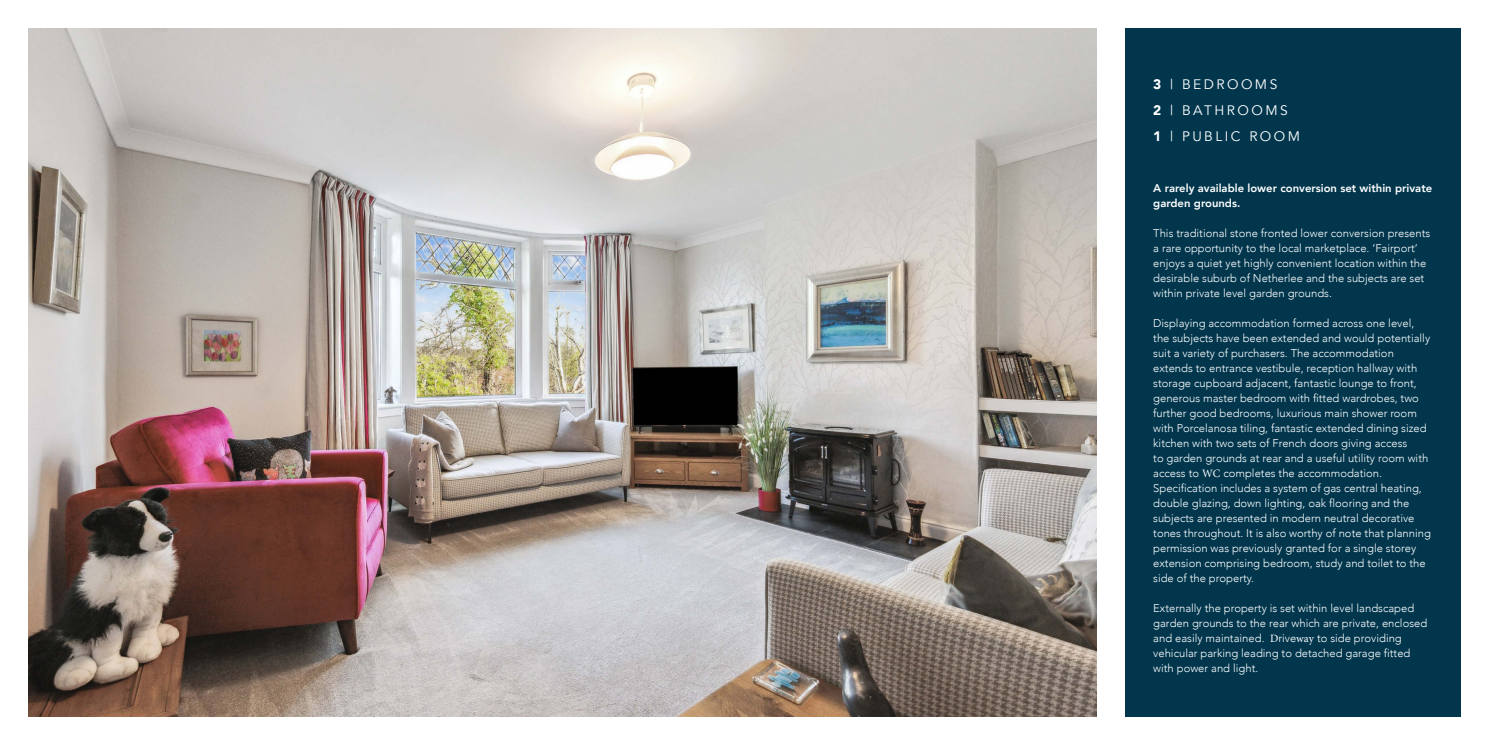
<style>
.page{position:relative;width:1489px;height:745px;background:#fff}
.page>*{position:absolute;margin:0;border:0;box-sizing:border-box;transform-origin:0 0}
.t1{font:13.75px/26.2px "Avenir";letter-spacing:.18em;color:#fff}
.t2{font:300 11.25px/15px "Avenir";color:#fff}
.t3{font:800 11.25px/15px "Avenir";color:#fff}
.s1{font-weight:900}
.s2{font-family:"Minion Pro";font-weight:400}
</style>
<div class="page">
<div style="left:28px;top:28px;width:1432px;height:688px;background:#01364d"></div>
<div style="left:1096px;top:0;width:28px;height:744px;background:#fff"></div>
<img style="left:28px;top:28px;width:1068px;height:688px">
<p class="t1" style="left:1153px;top:71px;width:148px"><span class="s1">3</span> | BEDROOMS<br><span class="s1">2</span> | BATHROOMS<br><span class="s1">1</span> | PUBLIC ROOM</p>
<p class="t3" style="left:1153px;top:180px;width:280px">A rarely available lower conversion set within private garden grounds.</p>
<p class="t2" style="left:1153px;top:225px;width:278px">This traditional stone fronted lower conversion presents a rare opportunity to the local marketplace. ‘Fairport’ enjoys a quiet yet highly convenient location within the desirable suburb of Netherlee and the subjects are set within private level garden grounds.</p>
<p class="t2" style="left:1153px;top:315px;width:279px">Displaying accommodation formed across one level, the subjects have been extended and would potentially suit a variety of purchasers. The accommodation extends to entrance vestibule, reception hallway with storage cupboard adjacent, fantastic lounge to front, generous master bedroom with fitted wardrobes, two further good bedrooms, luxurious main shower room with Porcelanosa tiling, fantastic extended dining sized kitchen with two sets of French doors giving access<br>to garden grounds at rear and a useful utility room with access to <span class="s2">WC</span> completes the accommodation.<br>Specification includes a system of gas central heating, double glazing, down lighting, oak flooring and the subjects are presented in modern neutral decorative tones throughout. It is also worthy of note that planning permission was previously granted for a single storey extension comprising bedroom, study and toilet to the side of the property.</p>
<p class="t2" style="left:1153px;top:600px;width:275px">Externally the property is set within level landscaped garden grounds to the rear which are private, enclosed and easily maintained. <span class="s2">D</span>rive<span class="s2">way</span> to side providing vehicular parking leading to detached garage fitted with power and light.</p>
</div>
